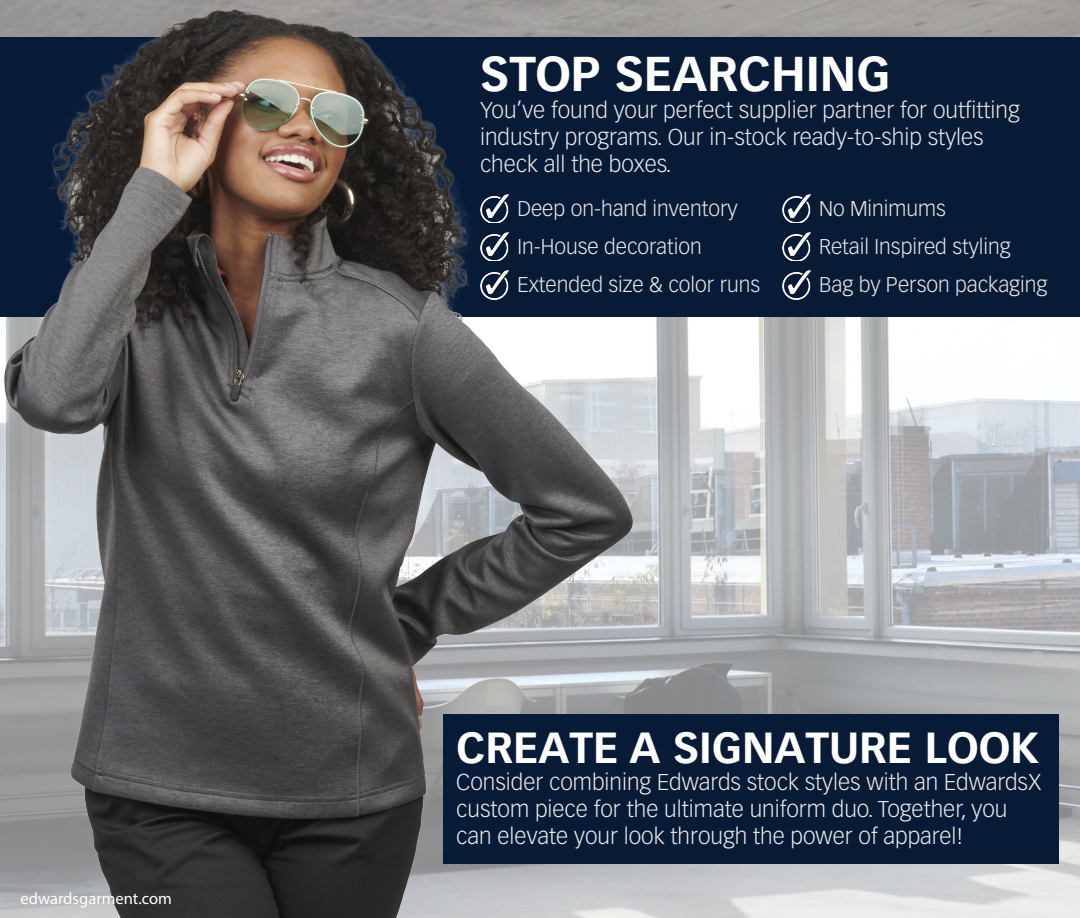
<style>
.page{position:relative;width:1080px;height:918px;background:#fff}
.page>*{position:absolute;margin:0;border:0;box-sizing:border-box;transform-origin:0 0}
.t1{font:700 48px "Vectora LT Pro";color:#fff}
.t2{font:700 42.75px "Vectora LT Pro";color:#fff}
.t3{font:300 22.5px/27px "Vectora LT Pro";color:#eaeaeb}
.t4{font:300 21px/38px "Vectora LT Pro";color:#eaeaeb}
.t5{font:16.5px "Myriad Pro";color:#fff}
</style>
<div class="page">
<img style="left:651px;top:0;width:429px;height:918px">
<div style="left:0;top:37px;width:1080px;height:279px;background:#071b36"></div>
<img style="left:0;top:0;width:651px;height:918px">
<img style="left:480px;top:193px;width:29px;height:30px">
<img style="left:480px;top:231px;width:29px;height:30px">
<img style="left:480px;top:269px;width:29px;height:30px">
<img style="left:782px;top:194px;width:29px;height:29px">
<img style="left:782px;top:232px;width:29px;height:29px">
<img style="left:782px;top:270px;width:29px;height:29px">
<div style="left:443px;top:715px;width:616px;height:149px;background:#071b36"></div>
<p class="t5" style="left:20px;top:889px;width:153px">edwardsgarment.com</p>
<h1 class="t1" style="left:480px;top:44px;width:412px">STOP SEARCHING</h1>
<p class="t3" style="left:480px;top:96px;width:541px">You’ve found your perfect supplier partner for outfitting industry programs. Our in-stock ready-to-ship styles check all the boxes.</p>
<p class="t4" style="left:517px;top:190px;width:244px">Deep on-hand inventory<br>In-House decoration<br>Extended size &amp; color runs</p>
<p class="t4" style="left:819px;top:190px;width:230px">No Minimums<br>Retail Inspired styling<br>Bag by Person packaging</p>
<h2 class="t2" style="left:456px;top:722px;width:584px">CREATE A SIGNATURE LOOK</h2>
<p class="t3" style="left:456px;top:769px;width:587px">Consider combining Edwards stock styles with an EdwardsX custom piece for the ultimate uniform duo. Together, you can elevate your look through the power of apparel!</p>
</div>
